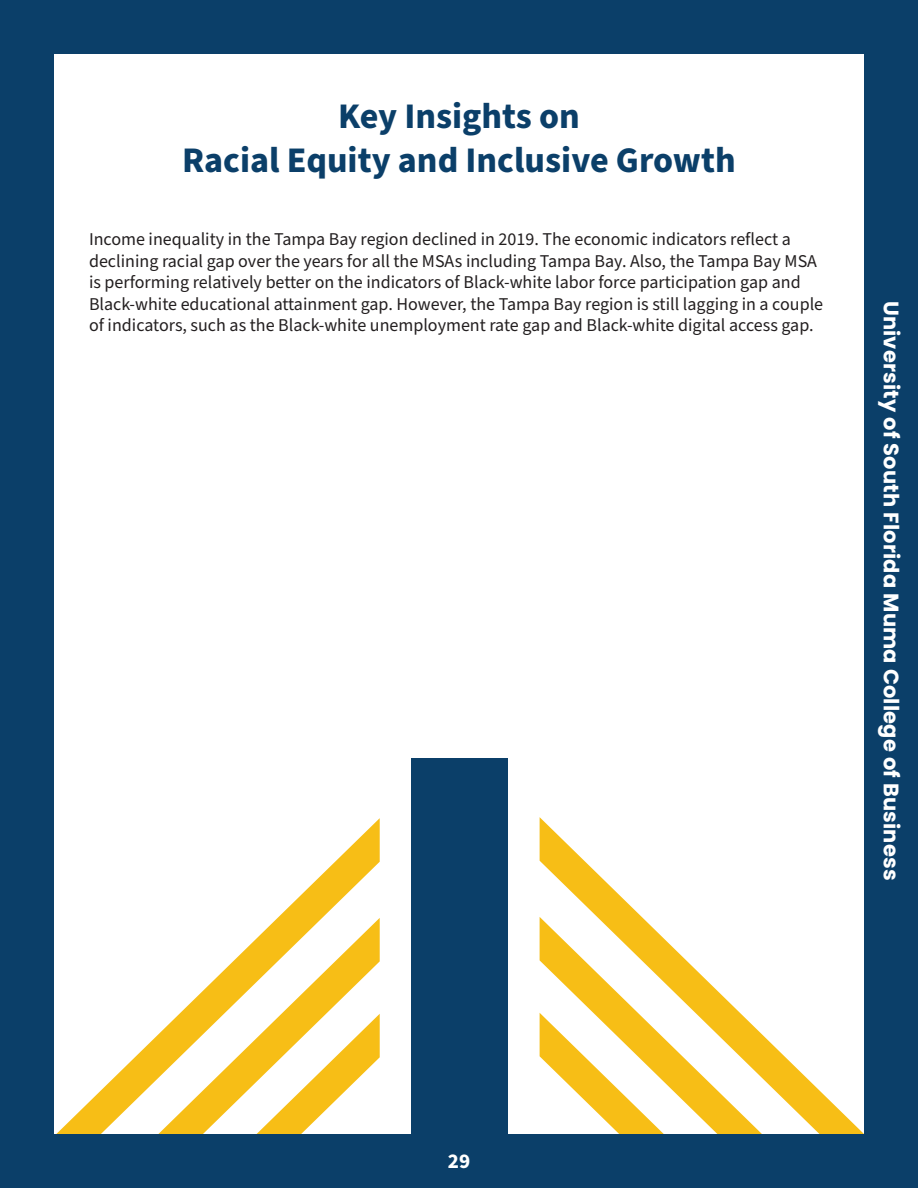
<style>
.page{position:relative;width:918px;height:1188px;background:#0b3f69}
.page>*{position:absolute;margin:0;border:0;box-sizing:border-box;transform-origin:0 0}
.t1{font:700 36px "Source Sans Pro";color:#0b3f69}
.t2{font:700 21px "Poppins";letter-spacing:.01em;color:#fff}
.t3{font:700 21px "Source Sans Pro";color:#fff}
.t4{font:18px/21.6px "Source Sans Pro";color:#231f20}
</style>
<div class="page">
<div style="left:54px;top:54px;width:810px;height:1080px;background:#fff"></div>
<div style="left:412px;top:758px;width:96px;height:376px;background:#0b3f69"></div>
<svg style="left:56px;top:818px;width:324px;height:316px"></svg>
<svg style="left:158px;top:918px;width:222px;height:216px"></svg>
<svg style="left:257px;top:1014px;width:123px;height:120px"></svg>
<svg style="left:540px;top:817px;width:324px;height:317px"></svg>
<p class="t1" style="left:338px;top:92px;width:243px">Key Insights on</p>
<p class="t1" style="left:182px;top:135px;width:555px">Racial Equity and Inclusive Growth</p>
<p class="t4" style="left:89px;top:229px;width:736px">Income inequality in the Tampa Bay region declined in 2019. The economic indicators reflect a declining racial gap over the years for all the MSAs including Tampa Bay. Also, the Tampa Bay MSA is performing relatively better on the indicators of Black-white labor force participation gap and Black-white educational attainment gap. However, the Tampa Bay region is still lagging in a couple of indicators, such as the Black-white unemployment rate gap and Black-white digital access gap.</p>
<p class="t2" style="left:903px;top:301px;width:581px;rotate:90deg">University of South Florida Muma College of Business</p>
<p class="t3" style="left:448px;top:1147px;width:24px">29</p>
</div>
